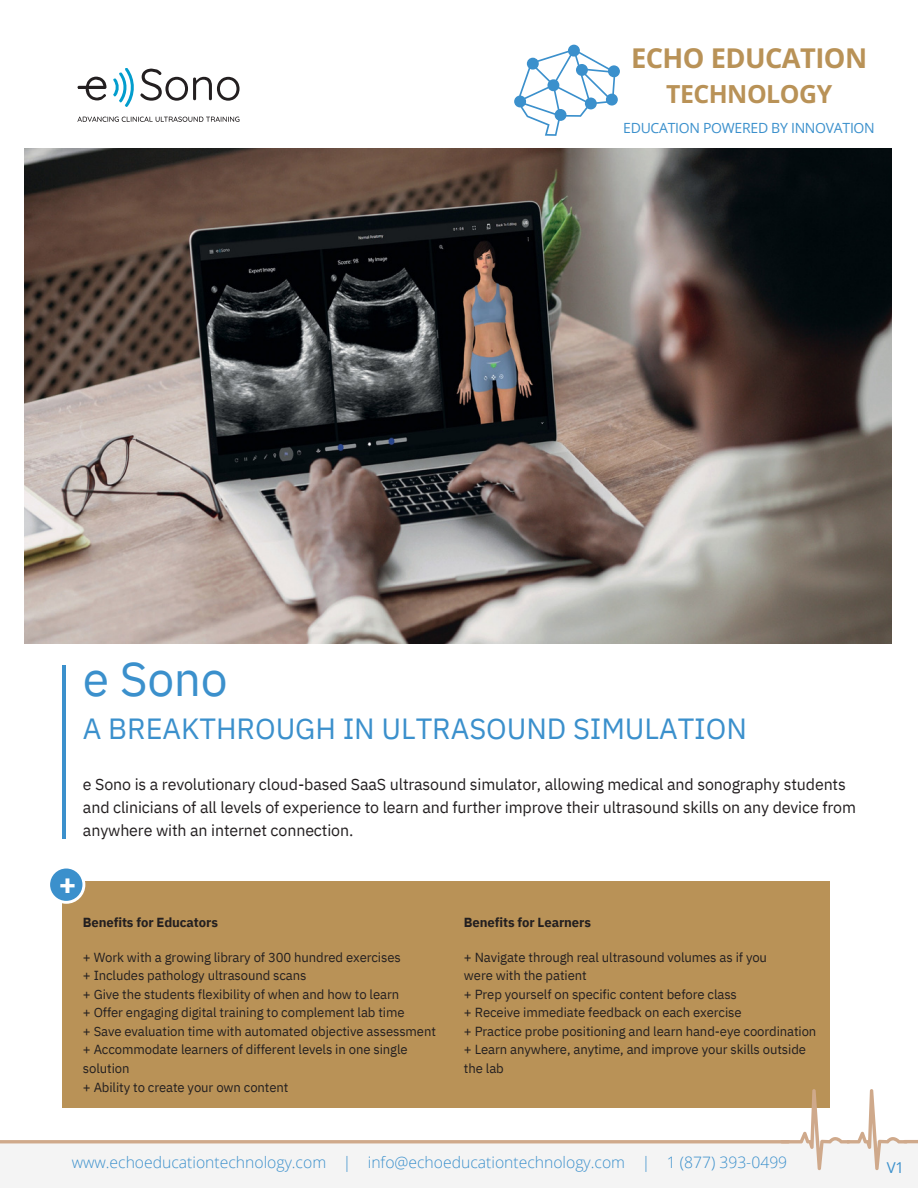
<style>
.page{position:relative;width:918px;height:1188px;background:#fff}
.page>*{position:absolute;margin:0;border:0;box-sizing:border-box;transform-origin:0 0}
.t1{font:48px "IBM Plex Sans";color:#3b90cc}
.t2{font:700 30.45px "IBM Plex Sans";color:#fff}
.t3{font:29.1px "IBM Plex Sans";letter-spacing:-.005em;color:#3b90cc}
.t4{font:700 27.3px "Open Sans";letter-spacing:-.02em;color:#b99257}
.t5{font:700 24.9px "Open Sans";letter-spacing:-.02em;color:#b99257}
.t6{font:16.05px/23px "IBM Plex Sans";letter-spacing:-.01em;color:#231f20}
.t7{font:300 15.75px "Open Sans";color:#3b90cc}
.t8{font:15px "Open Sans";color:#3b90cc}
.t9{font:14.1px "Open Sans";letter-spacing:-.02em;color:#3b90cc}
.t10{font:13.05px/18.6px "IBM Plex Sans";letter-spacing:-.01em;color:#231f20}
.t11{font:700 13.05px "IBM Plex Sans";letter-spacing:-.01em;color:#231f20}
</style>
<div class="page">
<hr style="left:63px;top:666px;width:3px;height:173px;background:#3b90cc">
<div style="left:63px;top:881px;width:767px;height:226px;background:#b99257"></div>
<svg style="left:50px;top:868px;width:35px;height:36px"></svg>
<svg style="left:77px;top:77px;width:30px;height:23px"></svg>
<svg style="left:77px;top:117px;width:163px;height:5px"></svg>
<svg style="left:113px;top:68px;width:127px;height:39px"></svg>
<img style="left:25px;top:148px;width:866px;height:495px">
<svg style="left:514px;top:45px;width:105px;height:91px"></svg>
<div style="left:0;top:1142px;width:918px;height:46px;background:#f4f4f4"></div>
<hr style="left:0;top:1140px;width:789px;height:3px;background:#cfa98b">
<svg style="left:780px;top:1089px;width:138px;height:82px"></svg>
<p class="t4" style="left:631px;top:39px;width:238px">ECHO EDUCATION</p>
<p class="t5" style="left:666px;top:76px;width:168px">TECHNOLOGY</p>
<p class="t9" style="left:623px;top:118px;width:253px">EDUCATION POWERED BY INNOVATION</p>
<p class="t1" style="left:83px;top:647px;width:146px">e Sono</p>
<h6 class="t3" style="left:83px;top:709px;width:665px">A BREAKTHROUGH IN ULTRASOUND SIMULATION</h6>
<p class="t6" style="left:83px;top:773px;width:775px">e Sono is a revolutionary cloud-based SaaS ultrasound simulator, allowing medical and sonography students and clinicians of all levels of experience to learn and further improve their ultrasound skills on any device from anywhere with an internet connection.</p>
<h2 class="t2" style="left:59px;top:863px;width:20px">+</h2>
<h1 class="t11" style="left:83px;top:914px;width:137px">Benefits for Educators</h1>
<h3 class="t10" style="left:83px;top:947px;width:319px">+ Work with a growing library of 300 hundred exercises</h3>
<h5 class="t10" style="left:83px;top:966px;width:225px">+ Includes pathology ultrasound scans</h5>
<p class="t10" style="left:83px;top:985px;width:318px">+ Give the students flexibility of when and how to learn</p>
<p class="t10" style="left:83px;top:1003px;width:323px">+ Offer engaging digital training to complement lab time</p>
<p class="t10" style="left:83px;top:1022px;width:355px">+ Save evaluation time with automated objective assessment</p>
<p class="t10" style="left:83px;top:1040px;width:326px">+ Accommodate learners of different levels in one single solution</p>
<p class="t10" style="left:83px;top:1077px;width:207px">+ Ability to create your own content</p>
<p class="t11" style="left:464px;top:914px;width:129px">Benefits for Learners</p>
<p class="t10" style="left:464px;top:947px;width:305px">+ Navigate through real ultrasound volumes as if you</p>
<p class="t10" style="left:464px;top:966px;width:124px">were with the patient</p>
<p class="t10" style="left:464px;top:985px;width:275px">+ Prep yourself on specific content before class</p>
<p class="t10" style="left:464px;top:1003px;width:279px">+ Receive immediate feedback on each exercise</p>
<p class="t10" style="left:464px;top:1022px;width:354px">+ Practice probe positioning and learn hand-eye coordination</p>
<p class="t10" style="left:464px;top:1040px;width:344px">+ Learn anywhere, anytime, and improve your skills outside the lab</p>
<p class="t7" style="left:343px;top:1152px;width:446px">| info@echoeducationtechnology.com | 1 (877) 393-0499</p>
<p class="t7" style="left:72px;top:1152px;width:256px">www.echoeducationtechnology.com</p>
<p class="t8" style="left:887px;top:1157px;width:19px">V1</p>
</div>
